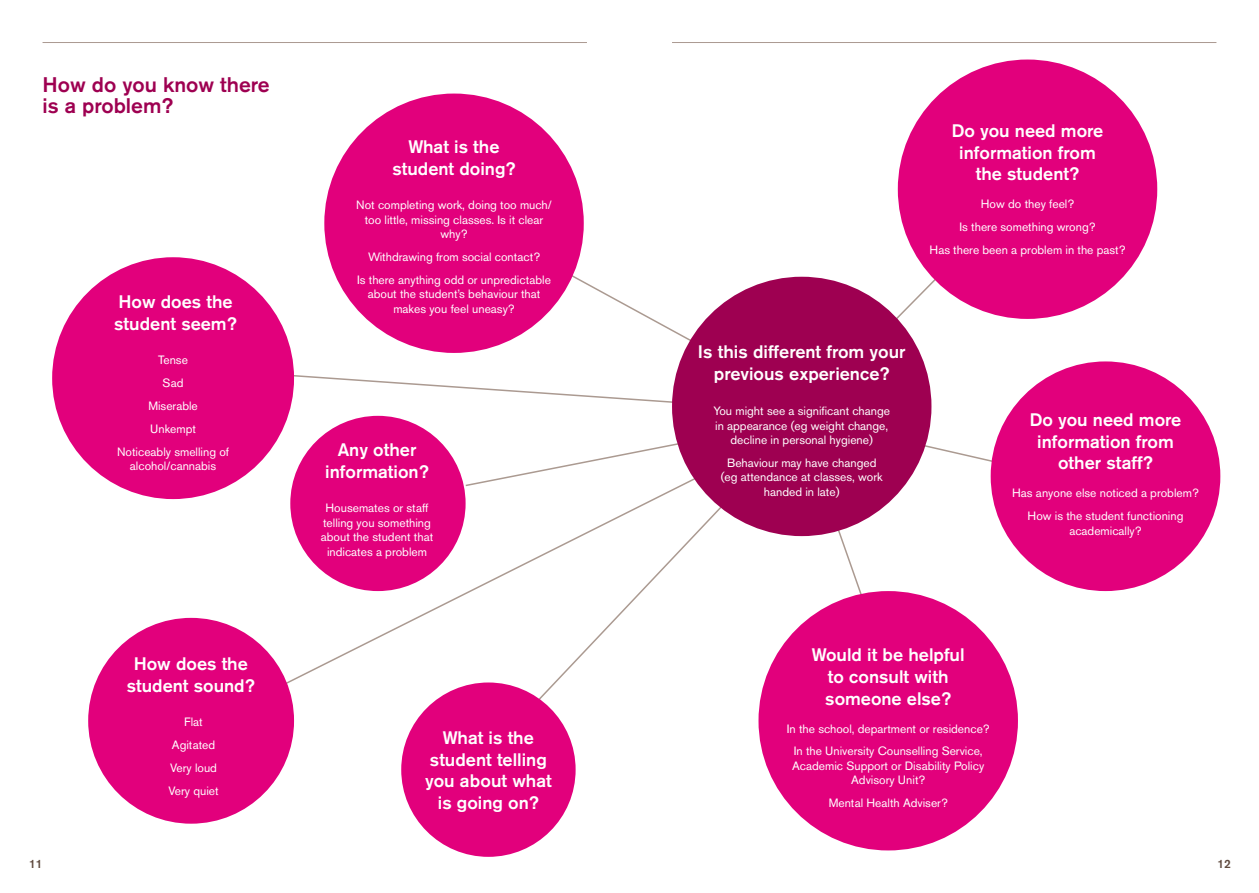
<style>
.page{position:relative;width:1259px;height:893px;background:#fff}
.page>*{position:absolute;margin:0;border:0;box-sizing:border-box;transform-origin:0 0}
.t1{font:500 21px/21px "Akzidenz Grotesk BE";color:#9e0051}
.t2{font:500 18px/21.6px "Akzidenz Grotesk BE";color:#fff;text-align:center}
.t3{font:12px/14.4px "Akzidenz Grotesk BE";color:#fff;text-align:center}
.t4{font:500 12px "Akzidenz Grotesk BE";color:#604b40}
</style>
<div class="page">
<hr style="left:672px;top:42px;width:544px;height:1px;background:#ab9a91">
<hr style="left:43px;top:42px;width:544px;height:1px;background:#ab9a91">
<svg style="left:505px;top:243px;width:292px;height:123px"></svg>
<svg style="left:836px;top:221px;width:154px;height:159px"></svg>
<svg style="left:814px;top:432px;width:280px;height:242px"></svg>
<svg style="left:608px;top:432px;width:74px;height:25px"></svg>
<svg style="left:227px;top:457px;width:509px;height:257px"></svg>
<svg style="left:290px;top:368px;width:388px;height:40px"></svg>
<div style="left:324px;top:94px;width:260px;height:259px;background:#e2007c;border-radius:50%"></div>
<div style="left:401px;top:682px;width:174px;height:175px;background:#e2007c;border-radius:50%"></div>
<div style="left:672px;top:277px;width:259px;height:259px;background:#9e0051;border-radius:50%"></div>
<div style="left:898px;top:60px;width:259px;height:259px;background:#e2007c;border-radius:50%"></div>
<div style="left:52px;top:257px;width:242px;height:242px;background:#e2007c;border-radius:50%"></div>
<div style="left:88px;top:618px;width:206px;height:206px;background:#e2007c;border-radius:50%"></div>
<div style="left:290px;top:416px;width:175px;height:175px;background:#e2007c;border-radius:50%"></div>
<div style="left:758px;top:591px;width:260px;height:259px;background:#e2007c;border-radius:50%"></div>
<div style="left:990px;top:361px;width:230px;height:230px;background:#e2007c;border-radius:50%"></div>
<p class="t1" style="left:43px;top:74px;width:229px">How do you know there is a problem?</p>
<p class="t2" style="left:114px;top:291px;width:124px;text-align:left">How does the student seem?</p>
<p class="t3" style="left:158px;top:353px;width:31px">Tense</p>
<p class="t3" style="left:163px;top:376px;width:22px">Sad</p>
<p class="t3" style="left:148px;top:399px;width:51px">Miserable</p>
<p class="t3" style="left:150px;top:422px;width:47px">Unkempt</p>
<p class="t3" style="left:117px;top:445px;width:113px">Noticeably smelling of alcohol/cannabis</p>
<p class="t2" style="left:127px;top:653px;width:130px">How does the student sound?</p>
<p class="t3" style="left:184px;top:715px;width:20px">Flat</p>
<p class="t3" style="left:172px;top:738px;width:45px">Agitated</p>
<p class="t3" style="left:170px;top:761px;width:49px">Very loud</p>
<p class="t3" style="left:168px;top:784px;width:52px">Very quiet</p>
<p class="t2" style="left:392px;top:136px;width:125px">What is the student doing?</p>
<p class="t3" style="left:356px;top:198px;width:197px">Not completing work, doing too much/ too little, missing classes. Is it clear why?</p>
<p class="t3" style="left:368px;top:250px;width:174px">Withdrawing from social contact?</p>
<p class="t3" style="left:357px;top:273px;width:195px">Is there anything odd or unpredictable about the student’s behaviour that makes you feel uneasy?</p>
<p class="t2" style="left:325px;top:439px;width:105px">Any other information?</p>
<p class="t3" style="left:321px;top:501px;width:114px">Housemates or staff telling you something about the student that indicates a problem</p>
<p class="t2" style="left:425px;top:726px;width:128px">What is the student telling you about what is going on?</p>
<p class="t2" style="left:951px;top:119px;width:153px">Do you need more information from the student?</p>
<p class="t3" style="left:981px;top:197px;width:95px">How do they feel?</p>
<p class="t3" style="left:959px;top:220px;width:138px">Is there something wrong?</p>
<p class="t3" style="left:929px;top:243px;width:197px">Has there been a problem in the past?</p>
<p class="t2" style="left:698px;top:340px;width:209px">Is this different from your previous experience?</p>
<p class="t3" style="left:713px;top:404px;width:178px">You might see a significant change in appearance (eg weight change, decline in personal hygiene)</p>
<p class="t3" style="left:721px;top:455px;width:163px">Behaviour may have changed (eg attendance at classes, work handed in late)</p>
<p class="t2" style="left:1029px;top:409px;width:153px">Do you need more information from other staff?</p>
<p class="t3" style="left:1012px;top:486px;width:188px">Has anyone else noticed a problem?</p>
<p class="t3" style="left:1027px;top:509px;width:157px">How is the student functioning academically?</p>
<p class="t2" style="left:812px;top:644px;width:154px">Would it be helpful to consult with someone else?</p>
<p class="t3" style="left:787px;top:721px;width:204px">In the school, department or residence?</p>
<p class="t3" style="left:792px;top:744px;width:193px">In the University Counselling Service,<br>Academic Support or Disability Policy<br>Advisory Unit?</p>
<p class="t3" style="left:828px;top:796px;width:120px">Mental Health Adviser?</p>
<p class="t4" style="left:29px;top:856px;width:15px">11</p>
<p class="t4" style="left:1217px;top:856px;width:15px">12</p>
</div>
